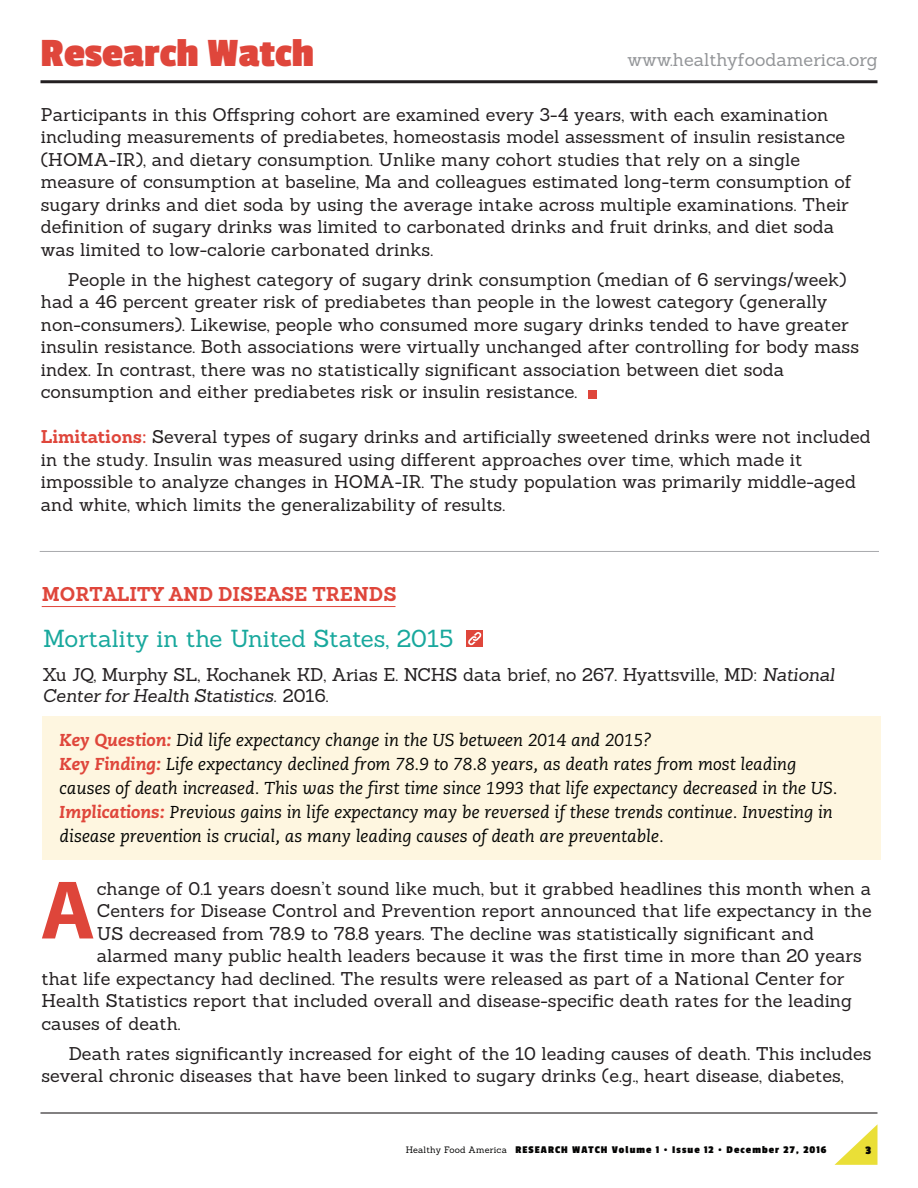
<style>
.page{position:relative;width:918px;height:1188px;background:#fff}
.page>*{position:absolute;margin:0;border:0;box-sizing:border-box;transform-origin:0 0}
.t1{font:700 83.85px "Myriad Pro";color:#de453a}
.t2{font:700 42px "Passion One";color:#df463b}
.t3{font:24px "Sanchez";letter-spacing:-.005em;color:#18a89d}
.t4{font:700 19.5px "Sanchez";color:#df463b}
.t5{font:18px/22.5px "Sanchez";color:#231f20}
.t6{font:18px "Sanchez";color:#939598}
.t7{font:italic 17.25px/24px "Caecilia";color:#040503}
.t8{font:700 12px "Passion One";color:#050504}
.t9{font:700 10.8px "Passion One";letter-spacing:.1em;color:#050504}
.s1{font-weight:700;color:#df463b}
.s2{font-style:italic}
.s3{font-weight:800;color:#df463b}
.s4{font-family:"Sanchez";font-weight:400;font-size:9px}
</style>
<div class="page">
<div style="left:588px;top:390px;width:8px;height:9px;background:#df463b"></div>
<hr style="left:41px;top:80px;width:837px;height:3px;background:#231f20">
<hr style="left:40px;top:1112px;width:838px;height:2px;background:#231f20">
<svg style="left:835px;top:1124px;width:43px;height:41px"></svg>
<div style="left:42px;top:717px;width:838px;height:143px;background:#fef6e0"></div>
<div style="left:466px;top:630px;width:17px;height:17px;background:#df463b"></div>
<svg style="left:468px;top:632px;width:14px;height:13px"></svg>
<hr style="left:42px;top:606px;width:354px;height:1px;background:#df463b">
<hr style="left:40px;top:551px;width:839px;height:1px;background:#a8a9ad">
<h2 class="t2" style="left:40px;top:31px;width:276px">Research Watch</h2>
<p class="t6" style="left:628px;top:48px;width:252px">www.healthyfoodamerica.org</p>
<p class="t5" style="left:41px;top:103px;width:812px">Participants in this Offspring cohort are examined every 3-4 years, with each examination including measurements of prediabetes, homeostasis model assessment of insulin resistance (HOMA-IR), and dietary consumption. Unlike many cohort studies that rely on a single measure of consumption at baseline, Ma and colleagues estimated long-term consumption of sugary drinks and diet soda by using the average intake across multiple examinations. Their definition of sugary drinks was limited to carbonated drinks and fruit drinks, and diet soda was limited to low-calorie carbonated drinks.</p>
<p class="t5" style="left:41px;top:268px;width:820px;text-indent:27px">People in the highest category of sugary drink consumption (median of 6 servings/week) had a 46 percent greater risk of prediabetes than people in the lowest category (generally non-consumers). Likewise, people who consumed more sugary drinks tended to have greater insulin resistance. Both associations were virtually unchanged after controlling for body mass index. In contrast, there was no statistically significant association between diet soda consumption and either prediabetes risk or insulin resistance.</p>
<p class="t5" style="left:41px;top:426px;width:831px"><span class="s1">Limitations:</span> Several types of sugary drinks and artificially sweetened drinks were not included in the study. Insulin was measured using different approaches over time, which made it impossible to analyze changes in HOMA-IR. The study population was primarily middle-aged and white, which limits the generalizability of results.</p>
<p class="t4" style="left:42px;top:581px;width:356px">MORTALITY AND DISEASE TRENDS</p>
<h3 class="t3" style="left:43px;top:622px;width:412px">Mortality in the United States, 2015</h3>
<p class="t5" style="left:42px;top:664px;width:794px;line-height:21px">Xu JQ, Murphy SL, Kochanek KD, Arias E. NCHS data brief, no 267. Hyattsville, MD: <span class="s2">National<br>Center for Health Statistics.</span> 2016.</p>
<p class="t7" style="left:60px;top:728px;width:780px"><span class="s3">Key Question:</span> Did life expectancy change in the US between 2014 and 2015?<br><span class="s3">Key Finding:</span> Life expectancy declined from 78.9 to 78.8 years, as death rates from most leading causes of death increased. This was the first time since 1993 that life expectancy decreased in the US.<br><span class="s3">Implications:</span> Previous gains in life expectancy may be reversed if these trends continue. Investing in disease prevention is crucial, as many leading causes of death are preventable.</p>
<p class="t5" style="left:97px;top:877px;width:776px">change of 0.1 years doesn’t sound like much, but it grabbed headlines this month when a</p>
<p class="t5" style="left:97px;top:899px;width:776px">Centers for Disease Control and Prevention report announced that life expectancy in the</p>
<p class="t5" style="left:97px;top:922px;width:719px">US decreased from 78.9 to 78.8 years. The decline was statistically significant and</p>
<p class="t5" style="left:97px;top:944px;width:766px">alarmed many public health leaders because it was the first time in more than 20 years</p>
<p class="t5" style="left:42px;top:967px;width:804px">that life expectancy had declined. The results were released as part of a National Center for</p>
<p class="t5" style="left:42px;top:989px;width:812px">Health Statistics report that included overall and disease-specific death rates for the leading</p>
<p class="t5" style="left:42px;top:1012px;width:141px">causes of death.</p>
<p class="t5" style="left:42px;top:1042px;width:832px;text-indent:27px">Death rates significantly increased for eight of the 10 leading causes of death. This includes several chronic diseases that have been linked to sugary drinks (e.g., heart disease, diabetes,</p>
<h1 class="t1" style="left:40px;top:856px;width:57px">A</h1>
<p class="t9" style="left:406px;top:1144px;width:422px"><span class="s4">Healthy Food America</span> RESEARCH WATCH Volume 1 • Issue 12 • December 27, 2016</p>
<p class="t8" style="left:865px;top:1144px;width:7px">3</p>
</div>
